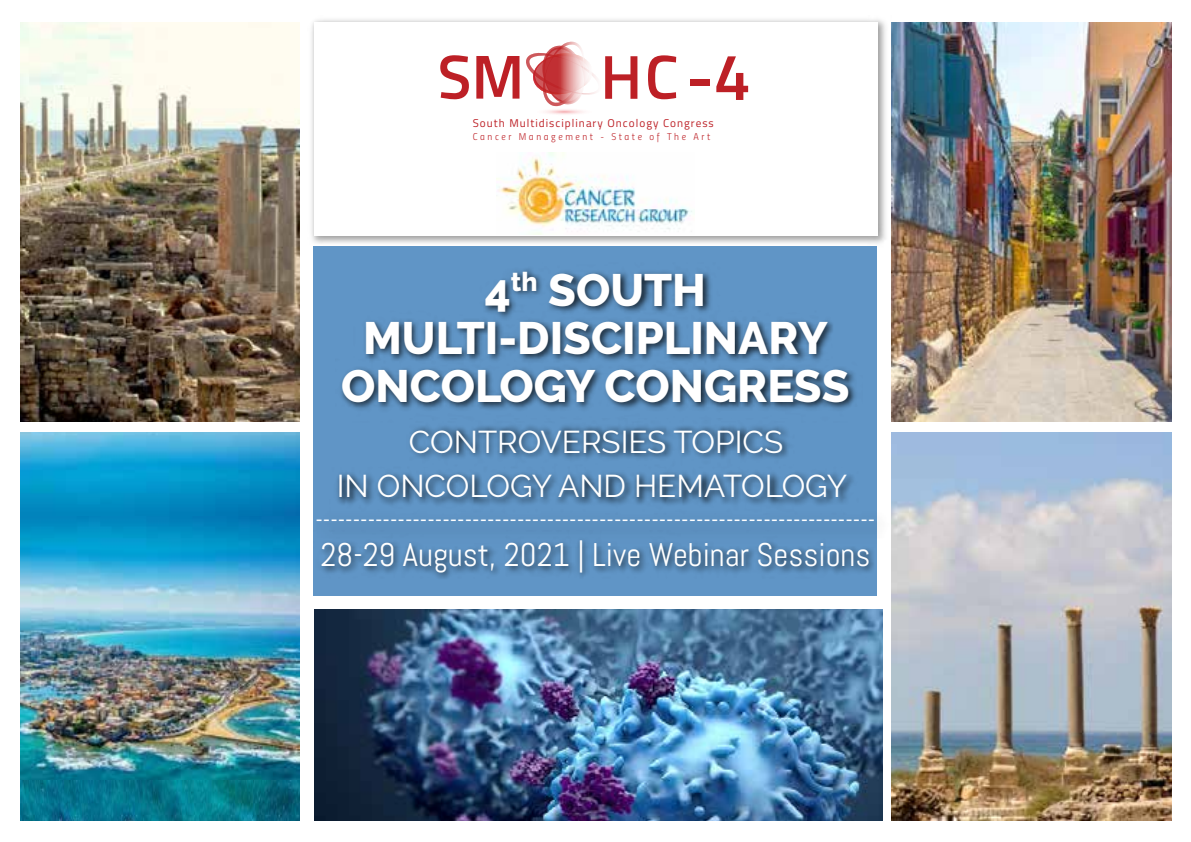
<style>
.page{position:relative;width:1191px;height:842px;background:#fff}
.page>*{position:absolute;margin:0;border:0;box-sizing:border-box;transform-origin:0 0}
.t1{font:600 66px "Titillium";color:#bd2026}
.t2{font:800 45.2px/48px "Raleway";color:#fff;text-align:center}
.t3{font:32.8px "Abel";color:#fff}
.t4{font:31.4px/44.4px "Raleway";color:#fff;text-align:center}
.t5{font:26px "Abel";color:#fff}
.t6{font:11.2px "Titillium";letter-spacing:.09em;color:#bd2026}
.t7{font:9.8px "Titillium Light Upright";letter-spacing:.265em;color:#bd2026}
</style>
<div class="page">
<img style="left:311px;top:19px;width:575px;height:231px">
<div style="left:314px;top:23px;width:563px;height:213px;background:#fff"></div>
<div style="left:314px;top:246px;width:563px;height:350px;background:#6095c6"></div>
<img style="left:337px;top:426px;width:516px;height:65px">
<img style="left:313px;top:491px;width:535px;height:39px">
<img style="left:313px;top:530px;width:561px;height:58px">
<img style="left:341px;top:269px;width:515px;height:141px">
<img style="left:314px;top:609px;width:568px;height:211px">
<img style="left:891px;top:433px;width:280px;height:387px">
<img style="left:20px;top:433px;width:280px;height:387px">
<img style="left:891px;top:23px;width:280px;height:398px">
<img style="left:20px;top:23px;width:280px;height:398px">
<svg style="left:533px;top:107px;width:61px;height:8px"></svg>
<svg style="left:440px;top:55px;width:29px;height:44px"></svg>
<svg style="left:476px;top:56px;width:43px;height:43px"></svg>
<svg style="left:648px;top:55px;width:28px;height:44px"></svg>
<svg style="left:526px;top:42px;width:111px;height:64px"></svg>
<img style="left:496px;top:153px;width:197px;height:82px">
<h1 class="t1" style="left:686px;top:27px;width:66px">-4</h1>
<p class="t6" style="left:473px;top:115px;width:242px">South Multidisciplinary Oncology Congress</p>
<p class="t7" style="left:473px;top:130px;width:239px">Cancer Management - State of The Art</p>
<h2 class="t2" style="left:341px;top:266px;width:510px">4<sup>th</sup> SOUTH<br>MULTI-DISCIPLINARY<br>ONCOLOGY CONGRESS</h2>
<p class="t4" style="left:337px;top:419px;width:512px">CONTROVERSIES TOPICS<br>IN ONCOLOGY AND HEMATOLOGY</p>
<p class="t5" style="left:315px;top:503px;width:561px">---------------------------------------------------------------------------</p>
<p class="t3" style="left:320px;top:533px;width:551px">28-29 August, 2021 | Live Webinar Sessions</p>
</div>
